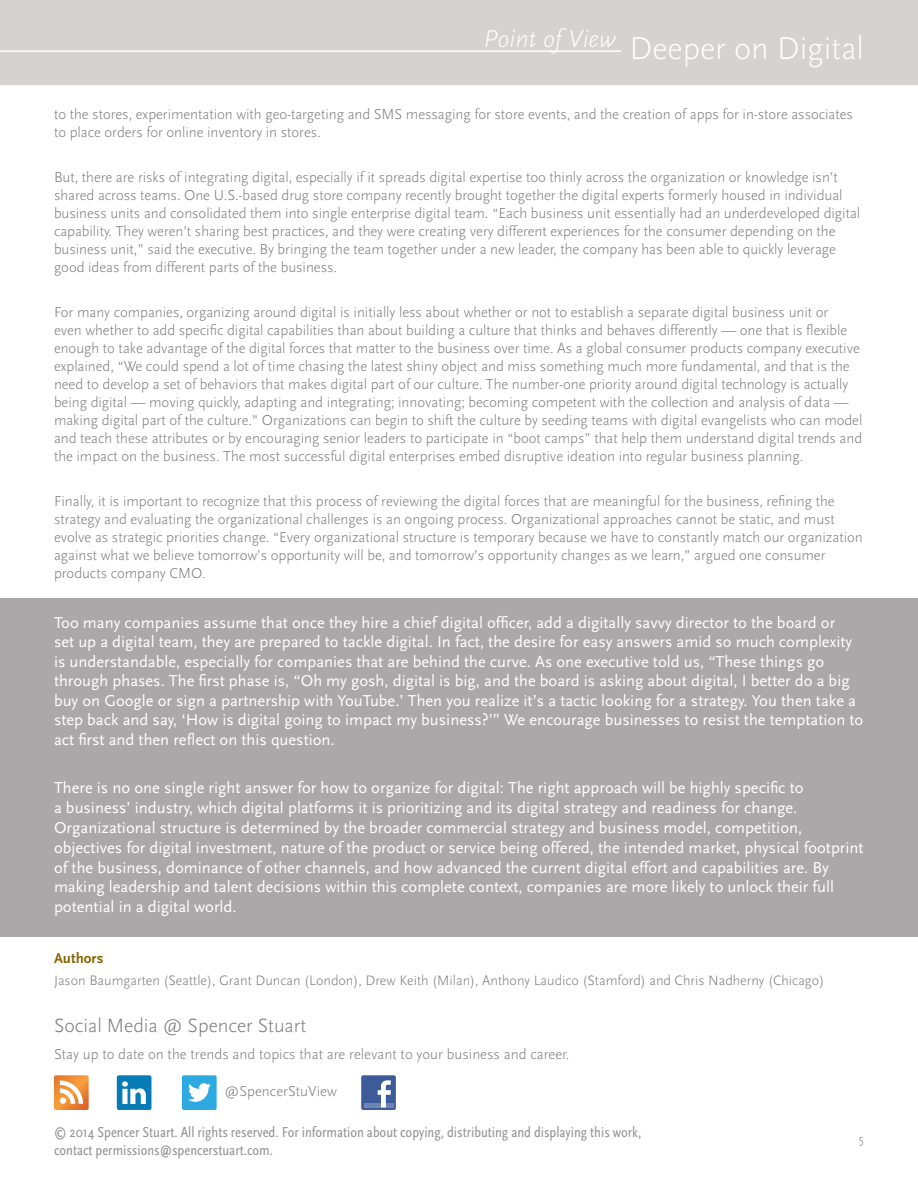
<style>
.page{position:relative;width:918px;height:1188px;background:#fff}
.page>*{position:absolute;margin:0;border:0;box-sizing:border-box;transform-origin:0 0}
.t1{font:300 33px "Scala Sans";color:#fff}
.t2{font:300 20.1px "Scala Sans";color:#787878}
.t3{font:16.5px/19.5px "Scala Sans";color:#fff}
.t4{font:300 15px/18px "Scala Sans";letter-spacing:-.005em;color:#787878}
.t5{font:15px/18.1px "Scala Sans Regular Con";color:#787878}
.t6{font:700 15px "Scala Sans";color:#876500}
.t7{font:300 14.25px "Scala Sans";color:#787878}
.t8{font:300 12.75px "Scala Sans";color:#787878}
</style>
<div class="page">
<div style="left:0;top:0;width:918px;height:84px;background:#d5d2d1"></div>
<div style="left:0;top:598px;width:918px;height:338px;background:#aaa8a8"></div>
<hr style="left:0;top:50px;width:621px;height:2px;background:#fff">
<div style="left:182px;top:1075px;width:35px;height:35px;background:#2caae1;border-radius:2px"></div>
<svg style="left:188px;top:1083px;width:23px;height:19px"></svg>
<div style="left:361px;top:1075px;width:35px;height:35px;background:#3d5b99;border-radius:2px"></div>
<hr style="left:364px;top:1103px;width:29px;height:4px;background:#6e85b4">
<svg style="left:378px;top:1080px;width:13px;height:27px"></svg>
<svg style="left:54px;top:1075px;width:35px;height:35px"></svg>
<div style="left:117px;top:1075px;width:34px;height:35px;background:#077bb6;border-radius:2px"></div>
<svg style="left:122px;top:1081px;width:24px;height:23px"></svg>
<h1 class="t1" style="left:484px;top:30px;width:382px"><sup>Point</sup> <sup>of</sup> <sup>View</sup> Deeper on Digital</h1>
<p class="t4" style="left:54px;top:106px;width:801px">to the stores, experimentation with geo-targeting and SMS messaging for store events, and the creation of apps for in-store associates to place orders for online inventory in stores.</p>
<p class="t4" style="left:54px;top:169px;width:808px">But, there are risks of integrating digital, especially if it spreads digital expertise too thinly across the organization or knowledge isn’t shared across teams. One U.S.-based drug store company recently brought together the digital experts formerly housed in individual business units and consolidated them into single enterprise digital team. “Each business unit essentially had an underdeveloped digital capability. They weren’t sharing best practices, and they were creating very different experiences for the consumer depending on the business unit,” said the executive. By bringing the team together under a new leader, the company has been able to quickly leverage good ideas from different parts of the business.</p>
<p class="t4" style="left:54px;top:304px;width:810px">For many companies, organizing around digital is initially less about whether or not to establish a separate digital business unit or<br>even whether to add specific digital capabilities than about building a culture that thinks and behaves differently — one that is flexible enough to take advantage of the digital forces that matter to the business over time. As a global consumer products company executive explained, “We could spend a lot of time chasing the latest shiny object and miss something much more fundamental, and that is the need to develop a set of behaviors that makes digital part of our culture. The number-one priority around digital technology is actually being digital — moving quickly, adapting and integrating; innovating; becoming competent with the collection and analysis of data — making digital part of the culture.” Organizations can begin to shift the culture by seeding teams with digital evangelists who can model and teach these attributes or by encouraging senior leaders to participate in “boot camps” that help them understand digital trends and the impact on the business. The most successful digital enterprises embed disruptive ideation into regular business planning.</p>
<p class="t4" style="left:54px;top:493px;width:810px">Finally, it is important to recognize that this process of reviewing the digital forces that are meaningful for the business, refining the strategy and evaluating the organizational challenges is an ongoing process. Organizational approaches cannot be static, and must evolve as strategic priorities change. “Every organizational structure is temporary because we have to constantly match our organization against what we believe tomorrow’s opportunity will be, and tomorrow’s opportunity changes as we learn,” argued one consumer products company CMO.</p>
<p class="t3" style="left:54px;top:613px;width:811px">Too many companies assume that once they hire a chief digital officer, add a digitally savvy director to the board or<br>set up a digital team, they are prepared to tackle digital. In fact, the desire for easy answers amid so much complexity is understandable, especially for companies that are behind the curve. As one executive told us, “These things go through phases. The first phase is, “Oh my gosh, digital is big, and the board is asking about digital, I better do a big buy on Google or sign a partnership with YouTube.’ Then you realize it’s a tactic looking for a strategy. You then take a step back and say, ‘How is digital going to impact my business?’” We encourage businesses to resist the temptation to act first and then reflect on this question.</p>
<p class="t3" style="left:54px;top:778px;width:811px">There is no one single right answer for how to organize for digital: The right approach will be highly specific to<br>a business’ industry, which digital platforms it is prioritizing and its digital strategy and readiness for change.<br>Organizational structure is determined by the broader commercial strategy and business model, competition, objectives for digital investment, nature of the product or service being offered, the intended market, physical footprint of the business, dominance of other channels, and how advanced the current digital effort and capabilities are. By making leadership and talent decisions within this complete context, companies are more likely to unlock their full potential in a digital world.</p>
<p class="t6" style="left:54px;top:950px;width:51px">Authors</p>
<p class="t7" style="left:54px;top:972px;width:772px">Jason Baumgarten (Seattle), Grant Duncan (London), Drew Keith (Milan), Anthony Laudico (Stamford) and Chris Nadherny (Chicago)</p>
<h2 class="t2" style="left:54px;top:1014px;width:254px">Social Media @ Spencer Stuart</h2>
<p class="t4" style="left:54px;top:1045px;width:517px">Stay up to date on the trends and topics that are relevant to your business and career.</p>
<p class="t4" style="left:225px;top:1083px;width:114px">@SpencerStuView</p>
<p class="t5" style="left:54px;top:1124px;width:589px">© 2014 Spencer Stuart. All rights reserved. For information about copying, distributing and displaying this work, contact permissions@spencerstuart.com.</p>
<p class="t8" style="left:859px;top:1132px;width:7px">5</p>
</div>
